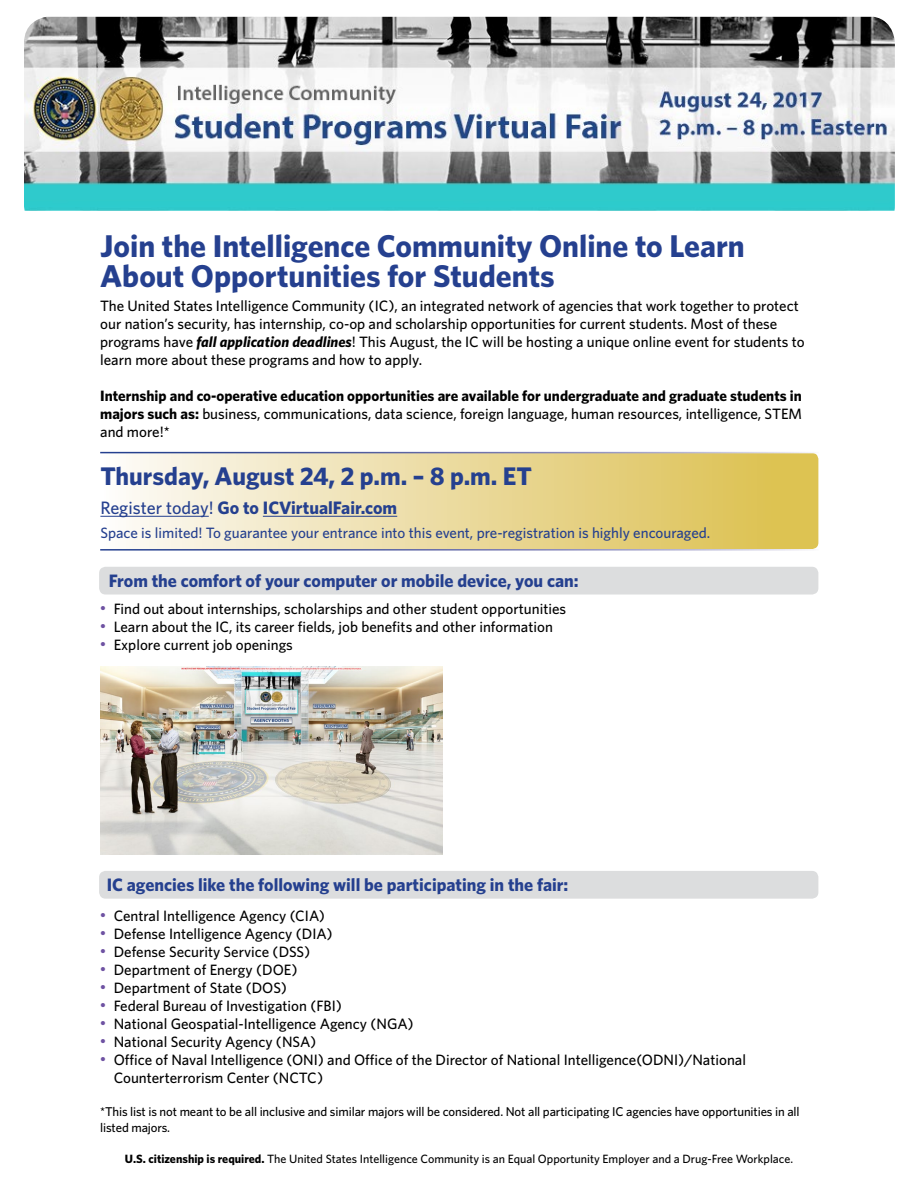
<style>
.page{position:relative;width:918px;height:1188px;background:#fff}
.page>*{position:absolute;margin:0;border:0;box-sizing:border-box;transform-origin:0 0}
.t1{font:700 31.5px/30px "Whitney";color:#25408f}
.t2{font:700 25.5px "Whitney";color:#25408f}
.t3{font:700 18px "Whitney";color:#25408f}
.t4{font:500 15px/18px "Whitney";color:#000}
.t5{font:700 15px/18px "Whitney";color:#000;text-align:justify}
.t6{font:500 15px "Whitney";color:#25408f}
.t7{font:500 12.75px/15.8px "Whitney";letter-spacing:-.01em;color:#000}
.t8{font:500 12px "Whitney";color:#000}
.s1{font-weight:700;font-style:italic}
.s2{font-weight:500}
.s3{font-family:"Arial";font-weight:400;font-size:16.5px;color:#6e52a2}
.s4{font-weight:700}
</style>
<div class="page">
<img style="left:24px;top:17px;width:871px;height:194px">
<div style="left:99px;top:567px;width:719px;height:28px;background:#dcddde;border-radius:6px"></div>
<svg style="left:100px;top:453px;width:718px;height:96px;background:#eadb9f"></svg>
<hr style="left:100px;top:516px;width:109px;height:1px;background:#25408f">
<hr style="left:263px;top:516px;width:134px;height:1px;background:#25408f">
<div style="left:99px;top:871px;width:719px;height:28px;background:#dcddde;border-radius:6px"></div>
<img style="left:100px;top:666px;width:342px;height:188px">
<h1 class="t1" style="left:100px;top:230px;width:646px">Join the Intelligence Community Online to Learn<br>About Opportunities for Students</h1>
<p class="t4" style="left:100px;top:297px;width:706px">The United States Intelligence Community (IC), an integrated network of agencies that work together to protect our nation’s security, has internship, co-op and scholarship opportunities for current students. Most of these programs have <span class="s1">fall application deadlines</span>! This August, the IC will be hosting a unique online event for students to learn more about these programs and how to apply.</p>
<p class="t5" style="left:100px;top:387px;width:703px">Internship and co-operative education opportunities are available for undergraduate and graduate students in majors such as: <span class="s2">business, communications, data science, foreign language, human resources, intelligence, STEM and more!*</span></p>
<h2 class="t2" style="left:100px;top:461px;width:433px">Thursday, August 24, 2 p.m. – 8 p.m. ET</h2>
<p class="t3" style="left:100px;top:497px;width:298px"><span class="s2">Register today!</span> Go to ICVirtualFair.com</p>
<p class="t6" style="left:100px;top:524px;width:611px">Space is limited! To guarantee your entrance into this event, pre-registration is highly encouraged.</p>
<p class="t3" style="left:109px;top:570px;width:471px">From the comfort of your computer or mobile device, you can:</p>
<p class="t4" style="left:100px;top:600px;width:467px"><span class="s3">•</span> Find out about internships, scholarships and other student opportunities</p>
<p class="t4" style="left:100px;top:618px;width:454px"><span class="s3">•</span> Learn about the IC, its career fields, job benefits and other information</p>
<p class="t4" style="left:100px;top:636px;width:194px"><span class="s3">•</span> Explore current job openings</p>
<p class="t3" style="left:107px;top:874px;width:463px">IC agencies like the following will be participating in the fair:</p>
<p class="t4" style="left:100px;top:906px;width:226px"><span class="s3">•</span> Central Intelligence Agency (CIA)</p>
<p class="t4" style="left:100px;top:924px;width:234px"><span class="s3">•</span> Defense Intelligence Agency (DIA)</p>
<p class="t4" style="left:100px;top:942px;width:212px"><span class="s3">•</span> Defense Security Service (DSS)</p>
<p class="t4" style="left:100px;top:960px;width:199px"><span class="s3">•</span> Department of Energy (DOE)</p>
<p class="t4" style="left:100px;top:978px;width:188px"><span class="s3">•</span> Department of State (DOS)</p>
<p class="t4" style="left:100px;top:996px;width:243px"><span class="s3">•</span> Federal Bureau of Investigation (FBI)</p>
<p class="t4" style="left:100px;top:1014px;width:315px"><span class="s3">•</span> National Geospatial-Intelligence Agency (NGA)</p>
<p class="t4" style="left:100px;top:1032px;width:218px"><span class="s3">•</span> National Security Agency (NSA)</p>
<p class="t4" style="left:114px;top:1050px;width:634px;text-indent:-14px"><span class="s3">•</span> Office of Naval Intelligence (ONI) and Office of the Director of National Intelligence(ODNI)/National<br>Counterterrorism Center (NCTC)</p>
<p class="t7" style="left:100px;top:1103px;width:701px">*This list is not meant to be all inclusive and similar majors will be considered. Not all participating IC agencies have opportunities in all listed majors.</p>
<p class="t8" style="left:125px;top:1152px;width:670px"><span class="s4">U.S. citizenship is required.</span> The United States Intelligence Community is an Equal Opportunity Employer and a Drug-Free Workplace.</p>
</div>
